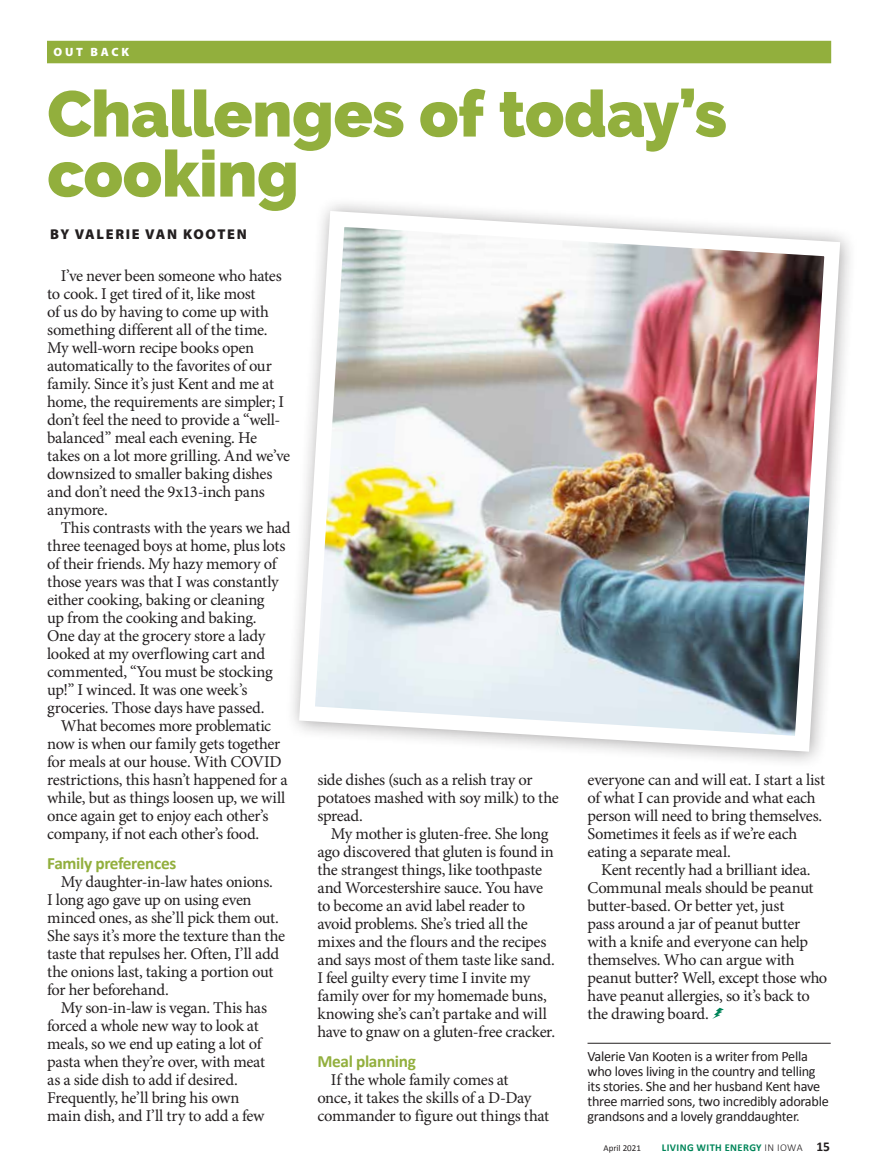
<style>
.page{position:relative;width:878px;height:1175px;background:#fff}
.page>*{position:absolute;margin:0;border:0;box-sizing:border-box;transform-origin:0 0}
.t1{font:900 64.5px/60px "Raleway";letter-spacing:-.005em;color:#92af3d}
.t2{font:700 17.25px "Calibri";letter-spacing:-.02em;color:#92af3d}
.t3{font:16.5px/18px "Minion Pro";letter-spacing:-.02em;color:#231f20}
.t4{font:14.25px/15px "Calibri";letter-spacing:-.02em;color:#231f20}
.t5{font:900 14.25px "Myriad Pro";letter-spacing:.12em;color:#231f20}
.t6{font:900 12px "Myriad Pro";letter-spacing:.23em;color:#fff}
.t7{font:700 10.5px "Calibri";letter-spacing:.04em;color:#008559}
.t8{font:9px "Calibri";color:#231f20}
.s1{font-weight:300;color:#231f20}
.s2{font-size:13.5px;color:#231f20}
</style>
<div class="page">
<hr style="left:587px;top:1042px;width:243px;height:1px;background:#231f20">
<svg style="left:713px;top:1007px;width:11px;height:11px"></svg>
<img style="left:293px;top:204px;width:555px;height:555px">
<div style="left:47px;top:41px;width:784px;height:22px;background:#92af3d"></div>
<p class="t6" style="left:54px;top:45px;width:77px">OUT BACK</p>
<h1 class="t1" style="left:47px;top:84px;width:681px">Challenges of today’s cooking</h1>
<p class="t5" style="left:50px;top:226px;width:198px">BY VALERIE VAN KOOTEN</p>
<p class="t3" style="left:47px;top:266px;width:244px;text-indent:13px">I’ve never been someone who hates to cook. I get tired of it, like most<br>of us do by having to come up with something different all of the time.<br>My well-worn recipe books open automatically to the favorites of our family. Since it’s just Kent and me at home, the requirements are simpler; I don’t feel the need to provide a “well&shy;balanced” meal each evening. He takes on a lot more grilling. And we’ve downsized to smaller baking dishes and don’t need the 9x13-inch pans anymore.</p>
<p class="t3" style="left:47px;top:518px;width:245px;text-indent:13px">This contrasts with the years we had three teenaged boys at home, plus lots of their friends. My hazy memory of those years was that I was constantly either cooking, baking or cleaning<br>up from the cooking and baking.<br>One day at the grocery store a lady looked at my overflowing cart and commented, “You must be stocking up!” I winced. It was one week’s groceries. Those days have passed.</p>
<p class="t3" style="left:47px;top:716px;width:242px;text-indent:13px">What becomes more problematic now is when our family gets together for meals at our house. With COVID restrictions, this hasn’t happened for a while, but as things loosen up, we will once again get to enjoy each other’s company, if not each other’s food.</p>
<p class="t2" style="left:47px;top:852px;width:130px">Family preferences</p>
<p class="t3" style="left:47px;top:872px;width:239px;text-indent:13px">My daughter-in-law hates onions.<br>I long ago gave up on using even minced ones, as she’ll pick them out.<br>She says it’s more the texture than the taste that repulses her. Often, I’ll add the onions last, taking a portion out for her beforehand.</p>
<p class="t3" style="left:47px;top:998px;width:221px;text-indent:13px">My son-in-law is vegan. This has forced a whole new way to look at meals, so we end up eating a lot of pasta when they’re over, with meat as a side dish to add if desired.<br>Frequently, he’ll bring his own main dish, and I’ll try to add a few</p>
<p class="t3" style="left:317px;top:770px;width:243px">side dishes (such as a relish tray or potatoes mashed with soy milk) to the spread.</p>
<p class="t3" style="left:317px;top:824px;width:239px;text-indent:13px">My mother is gluten-free. She long ago discovered that gluten is found in the strangest things, like toothpaste and Worcestershire sauce. You have to become an avid label reader to avoid problems. She’s tried all the mixes and the flours and the recipes and says most of them taste like sand.<br>I feel guilty every time I invite my family over for my homemade buns, knowing she’s can’t partake and will have to gnaw on a gluten-free cracker.</p>
<p class="t2" style="left:317px;top:1050px;width:100px">Meal planning</p>
<p class="t3" style="left:317px;top:1070px;width:233px;text-indent:13px">If the whole family comes at<br>once, it takes the skills of a D-Day commander to figure out things that</p>
<p class="t3" style="left:587px;top:770px;width:239px">everyone can and will eat. I start a list of what I can provide and what each person will need to bring themselves.<br>Sometimes it feels as if we’re each eating a separate meal.</p>
<p class="t3" style="left:587px;top:860px;width:241px;text-indent:13px">Kent recently had a brilliant idea.<br>Communal meals should be peanut butter-based. Or better yet, just<br>pass around a jar of peanut butter with a knife and everyone can help themselves. Who can argue with peanut butter? Well, except those who have peanut allergies, so it’s back to the drawing board.</p>
<p class="t4" style="left:587px;top:1048px;width:243px">Valerie Van Kooten is a writer from Pella who loves living in the country and telling its stories. She and her husband Kent have three married sons, two incredibly adorable grandsons and a lovely granddaughter.</p>
<p class="t8" style="left:603px;top:1142px;width:39px">April 2021</p>
<p class="t7" style="left:661px;top:1141px;width:170px">LIVING WITH ENERGY <span class="s1">IN IOWA</span> <span class="s2">15</span></p>
</div>
